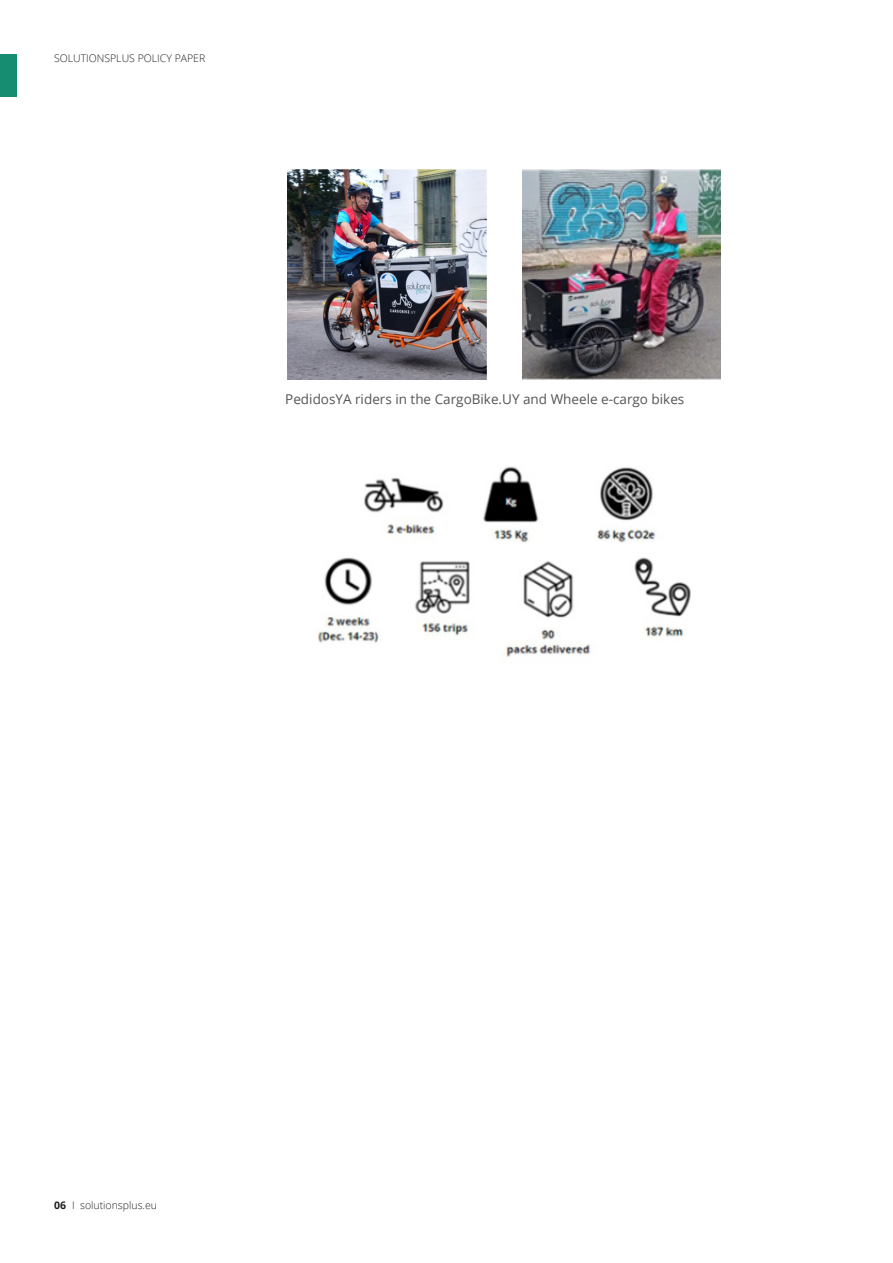
<style>
.page{position:relative;width:893px;height:1263px;background:#fff}
.page>*{position:absolute;margin:0;border:0;box-sizing:border-box;transform-origin:0 0}
.t1{font:13.5px "Open Sans";color:#565357}
.t2{font:300 10.5px "Open Sans";color:#231f20}
.t3{font:700 10.5px "Open Sans";color:#231f20}
</style>
<div class="page">
<div style="left:0;top:54px;width:16px;height:43px;background:#168d70"></div>
<img style="left:288px;top:169px;width:199px;height:210px">
<img style="left:522px;top:169px;width:198px;height:210px">
<img style="left:316px;top:466px;width:375px;height:192px">
<p class="t2" style="left:54px;top:51px;width:153px">SOLUTIONSPLUS POLICY PAPER</p>
<p class="t1" style="left:285px;top:390px;width:401px">PedidosYA riders in the CargoBike.UY and Wheele e-cargo bikes</p>
<p class="t2" style="left:72px;top:1198px;width:87px">I solutionsplus.eu</p>
<p class="t3" style="left:54px;top:1198px;width:13px">06</p>
</div>
